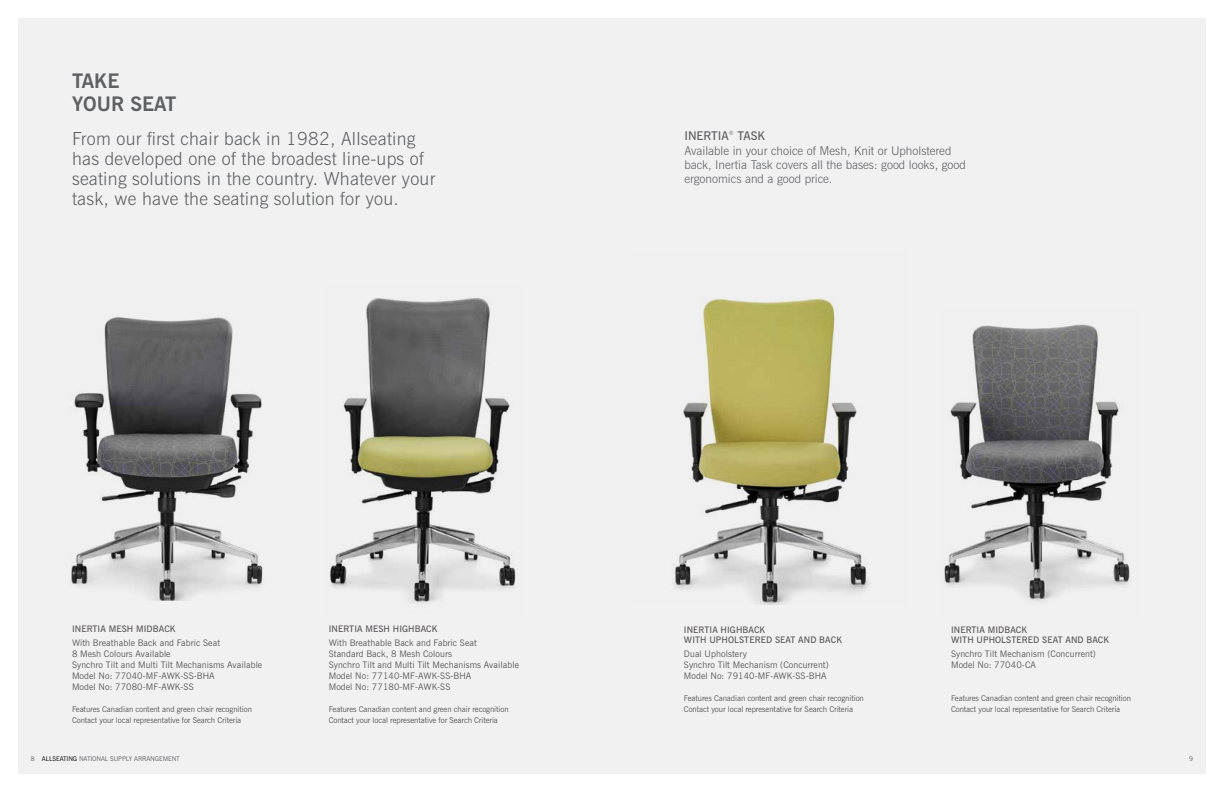
<style>
.page{position:relative;width:1224px;height:792px;background:#fff}
.page>*{position:absolute;margin:0;border:0;box-sizing:border-box;transform-origin:0 0}
.t1{font:700 20px/23px "News Gothic BT";color:#5f6062}
.t2{font:300 18px/20px "News Gothic BT";letter-spacing:.015em;color:#5f6062}
.t3{font:300 12px/14.4px "News Gothic BT";color:#5f6062}
.t4{font:9px/11px "News Gothic BT";letter-spacing:.01em;color:#5b585a}
.t5{font:600 9px/10.5px "News Gothic BT";letter-spacing:.01em;color:#5b585a}
.t6{font:8px/11px "News Gothic BT";letter-spacing:-.01em;color:#5b585a}
.t7{font:6.5px "News Gothic BT";letter-spacing:-.01em;color:#5f6062}
.s1{font-weight:600}
.s2{color:#000}
</style>
<div class="page">
<div style="left:18px;top:18px;width:1188px;height:756px;background:#f1f1f2"></div>
<img style="left:71px;top:317px;width:192px;height:283px">
<img style="left:330px;top:298px;width:186px;height:305px">
<img style="left:673px;top:297px;width:196px;height:307px">
<img style="left:944px;top:324px;width:187px;height:277px">
<h1 class="t1" style="left:72px;top:69px;width:106px">TAKE<br>YOUR SEAT</h1>
<h2 class="t2" style="left:72px;top:128px;width:365px">From our first chair back in 1982, Allseating has developed one of the broadest line-ups of seating solutions in the country. Whatever your task, we have the seating solution for you.</h2>
<h3 class="t3" style="left:684px;top:129px;width:283px"><span class="s1">INERTIA</span><sup>®</sup> <span class="s1">TASK<br></span>Available in your choice of Mesh, Knit or Upholstered back, Inertia Task covers all the bases: good looks, good ergonomics and a good price.</h3>
<p class="t5" style="left:72px;top:623px;width:9px">INERTIA</p>
<p class="t5" style="left:109px;top:623px;width:51px">MESH MI DBAC</p>
<p class="t5" style="left:170px;top:623px;width:7px">K</p>
<p class="t4" style="left:72px;top:637px;width:192px">With Breathable Back and Fabric Seat<br>8 Mesh Colours Available<br>Synchro Tilt and Multi Tilt Mechanisms Available Model No: 77040-MF-AWK-SS-BHA<br>Model No: 77080-MF-AWK-SS</p>
<p class="t6" style="left:72px;top:703px;width:182px">Features Canadian content and green chair recognition<br>Contact your local representative for Search Criteria</p>
<p class="t5" style="left:329px;top:623px;width:9px">INERTIA</p>
<p class="t5" style="left:365px;top:623px;width:56px">MESH HIGHBAC</p>
<p class="t5" style="left:432px;top:623px;width:7px">K</p>
<p class="t4" style="left:329px;top:637px;width:192px">With Breathable Back and Fabric Seat<br>Standard Back, 8 Mesh Colours<br>Synchro Tilt and Multi Tilt Mechanisms Available Model No: 77140-MF-AWK-SS-BHA<br>Model No: 77180-MF-AWK-SS</p>
<p class="t6" style="left:329px;top:703px;width:182px">Features Canadian content and green chair recognition<br>Contact your local representative for Search Criteria</p>
<p class="t5" style="left:684px;top:624px;width:83px;text-indent:37px">HIGHBACK<br>WITH UPHOLSTERE</p>
<p class="t5" style="left:766px;top:635px;width:15px">D SEAT</p>
<p class="t5" style="left:798px;top:635px;width:45px">AND BACK</p>
<p class="t4" style="left:684px;top:648px;width:146px">Dual Upholstery<br>Synchro Tilt Mechanism (Concurrent)<br>Model No: 79140-MF-AWK-SS-BHA</p>
<p class="t6" style="left:684px;top:693px;width:182px">Features Canadian content and green chair recognition<br>Contact your local representative for Search Criteria</p>
<p class="t5" style="left:684px;top:624px;width:9px">INERTIA</p>
<p class="t5" style="left:951px;top:624px;width:78px;text-indent:37px">MI DBACK<br>WITH UPHOLSTERE</p>
<p class="t5" style="left:1033px;top:635px;width:15px">D SEAT</p>
<p class="t5" style="left:1065px;top:635px;width:45px">AND BACK</p>
<p class="t4" style="left:951px;top:648px;width:146px">Synchro Tilt Mechanism (Concurrent)<br>Model No: 77040-CA</p>
<p class="t6" style="left:951px;top:693px;width:182px">Features Canadian content and green chair recognition<br>Contact your local representative for Search Criteria</p>
<p class="t5" style="left:951px;top:624px;width:9px">INERTIA</p>
<p class="t7" style="left:31px;top:755px;width:150px">8 <span class="s2">ALLSEATING</span> NATIONAL SUPPLY ARRANGEMENT</p>
<p class="t7" style="left:1189px;top:755px;width:5px">9</p>
</div>
